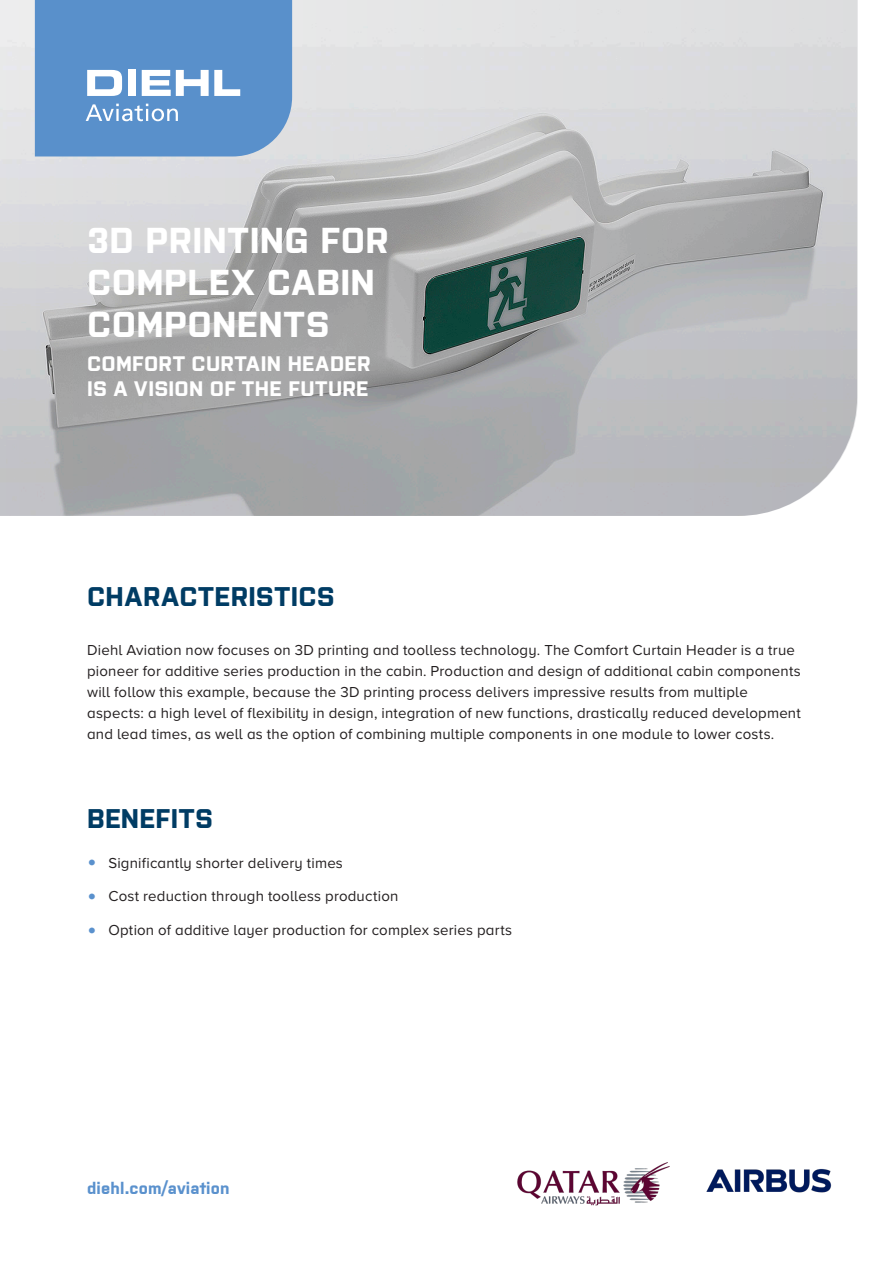
<style>
.page{position:relative;width:893px;height:1263px;background:#fff}
.page>*{position:absolute;margin:0;border:0;box-sizing:border-box;transform-origin:0 0}
.t1{font:700 36px/42px "Purista";letter-spacing:.015em;color:#fff}
.t2{font:700 27px "Purista";letter-spacing:.015em;color:#003c64}
.t3{font:700 21px/25.2px "Purista";letter-spacing:.01em;color:#fff}
.t4{font:700 16.5px "Purista";letter-spacing:.01em;color:#5a91cd}
.t5{font:15px/21px "Proxima Nova A";letter-spacing:.01em;color:#231f20}
.s1{font-size:27px;color:#5a91cd}
</style>
<div class="page">
<svg style="left:0;top:0;width:858px;height:516px;background:#b9bbbc"></svg>
<img style="left:517px;top:1162px;width:153px;height:44px">
<img style="left:706px;top:1168px;width:126px;height:25px">
<svg style="left:35px;top:0;width:257px;height:156px;background:#6699ce"></svg>
<h1 class="t1" style="left:87px;top:216px;width:303px">3D PRINTING FOR<br>COMPLEX CABIN<br>COMPONENTS</h1>
<h3 class="t3" style="left:87px;top:349px;width:285px">COMFORT CURTAIN HEADER<br>IS A VISION OF THE FUTURE</h3>
<h2 class="t2" style="left:87px;top:577px;width:249px">CHARACTERISTICS</h2>
<p class="t5" style="left:87px;top:638px;width:715px">Diehl Aviation now focuses on 3D printing and toolless technology. The Comfort Curtain Header is a true pioneer for additive series production in the cabin. Production and design of additional cabin components will follow this example, because the 3D printing process delivers impressive results from multiple aspects: a high level of flexibility in design, integration of new functions, drastically reduced development and lead times, as well as the option of combining multiple components in one module to lower costs.</p>
<h2 class="t2" style="left:87px;top:799px;width:127px">BENEFITS</h2>
<p class="t5" style="left:87px;top:851px;width:257px"><span class="s1">•</span> Significantly shorter delivery times</p>
<p class="t5" style="left:87px;top:885px;width:313px"><span class="s1">•</span> Cost reduction through toolless production</p>
<p class="t5" style="left:87px;top:919px;width:427px"><span class="s1">•</span> Option of additive layer production for complex series parts</p>
<p class="t4" style="left:87px;top:1175px;width:144px">diehl.com/aviation</p>
</div>
